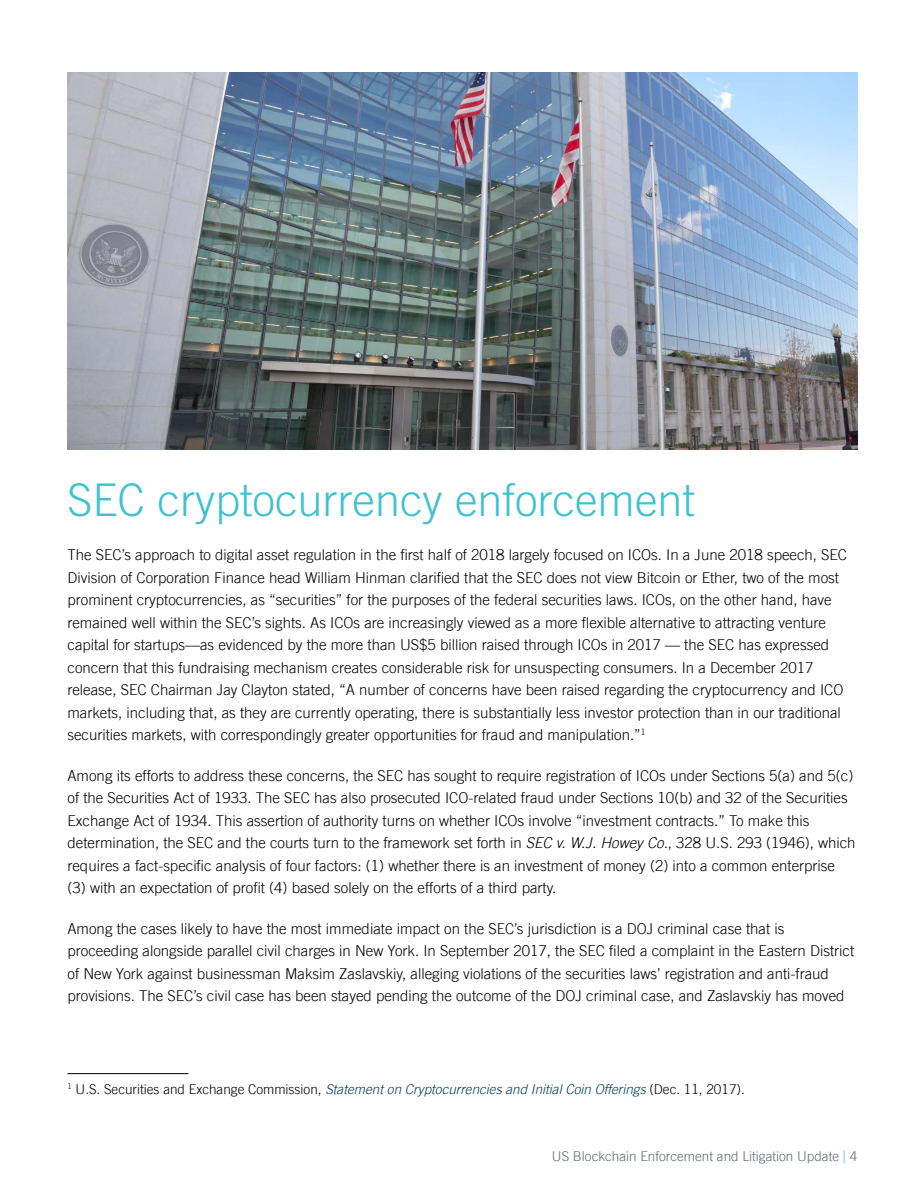
<style>
.page{position:relative;width:918px;height:1188px;background:#fff}
.page>*{position:absolute;margin:0;border:0;box-sizing:border-box;transform-origin:0 0}
.t1{font:300 45px "Trade Gothic LT Std";color:#3ec2cf}
.t2{font:300 15px/22.5px "Trade Gothic";color:#000}
.t3{font:300 13.5px "Trade Gothic";color:#000}
.t4{font:300 13.5px "Trade Gothic";color:#62686f}
.s1{font-family:"Trade Gothic LT";font-style:italic}
.s2{font-family:"Trade Gothic LT";font-style:italic;color:#003c5f}
.s3{font-size:17.55px;color:#3ec2cf}
</style>
<div class="page">
<hr style="left:68px;top:1073px;width:120px;height:1px;background:#000">
<img style="left:68px;top:72px;width:789px;height:378px">
<h1 class="t1" style="left:68px;top:474px;width:629px">SEC cryptocurrency enforcement</h1>
<p class="t2" style="left:68px;top:544px;width:781px">The SEC’s approach to digital asset regulation in the first half of 2018 largely focused on ICOs. In a June 2018 speech, SEC Division of Corporation Finance head William Hinman clarified that the SEC does not view Bitcoin or Ether, two of the most prominent cryptocurrencies, as “securities” for the purposes of the federal securities laws. ICOs, on the other hand, have remained well within the SEC’s sights. As ICOs are increasingly viewed as a more flexible alternative to attracting venture capital for startups—as evidenced by the more than US$5 billion raised through ICOs in 2017 — the SEC has expressed concern that this fundraising mechanism creates considerable risk for unsuspecting consumers. In a December 2017 release, SEC Chairman Jay Clayton stated, “A number of concerns have been raised regarding the cryptocurrency and ICO markets, including that, as they are currently operating, there is substantially less investor protection than in our traditional securities markets, with correspondingly greater opportunities for fraud and manipulation.”<sup>1</sup></p>
<p class="t2" style="left:68px;top:764px;width:790px">Among its efforts to address these concerns, the SEC has sought to require registration of ICOs under Sections 5(a) and 5(c) of the Securities Act of 1933. The SEC has also prosecuted ICO-related fraud under Sections 10(b) and 32 of the Securities Exchange Act of 1934. This assertion of authority turns on whether ICOs involve “investment contracts.” To make this determination, the SEC and the courts turn to the framework set forth in <span class="s1">SEC v. W.J. Howey Co.</span>, 328 U.S. 293 (1946), which requires a fact-specific analysis of four factors: (1) whether there is an investment of money (2) into a common enterprise (3) with an expectation of profit (4) based solely on the efforts of a third party.</p>
<p class="t2" style="left:68px;top:917px;width:788px">Among the cases likely to have the most immediate impact on the SEC’s jurisdiction is a DOJ criminal case that is proceeding alongside parallel civil charges in New York. In September 2017, the SEC filed a complaint in the Eastern District of New York against businessman Maksim Zaslavskiy, alleging violations of the securities laws’ registration and anti-fraud provisions. The SEC’s civil case has been stayed pending the outcome of the DOJ criminal case, and Zaslavskiy has moved</p>
<p class="t3" style="left:68px;top:1081px;width:679px"><sup>1</sup> U.S. Securities and Exchange Commission, <span class="s2">Statement on Cryptocurrencies and Initial Coin Offerings</span> (Dec. 11, 2017).</p>
<p class="t4" style="left:552px;top:1148px;width:307px">US Blockchain Enforcement and Litigation Update <span class="s3">|</span> 4</p>
</div>
